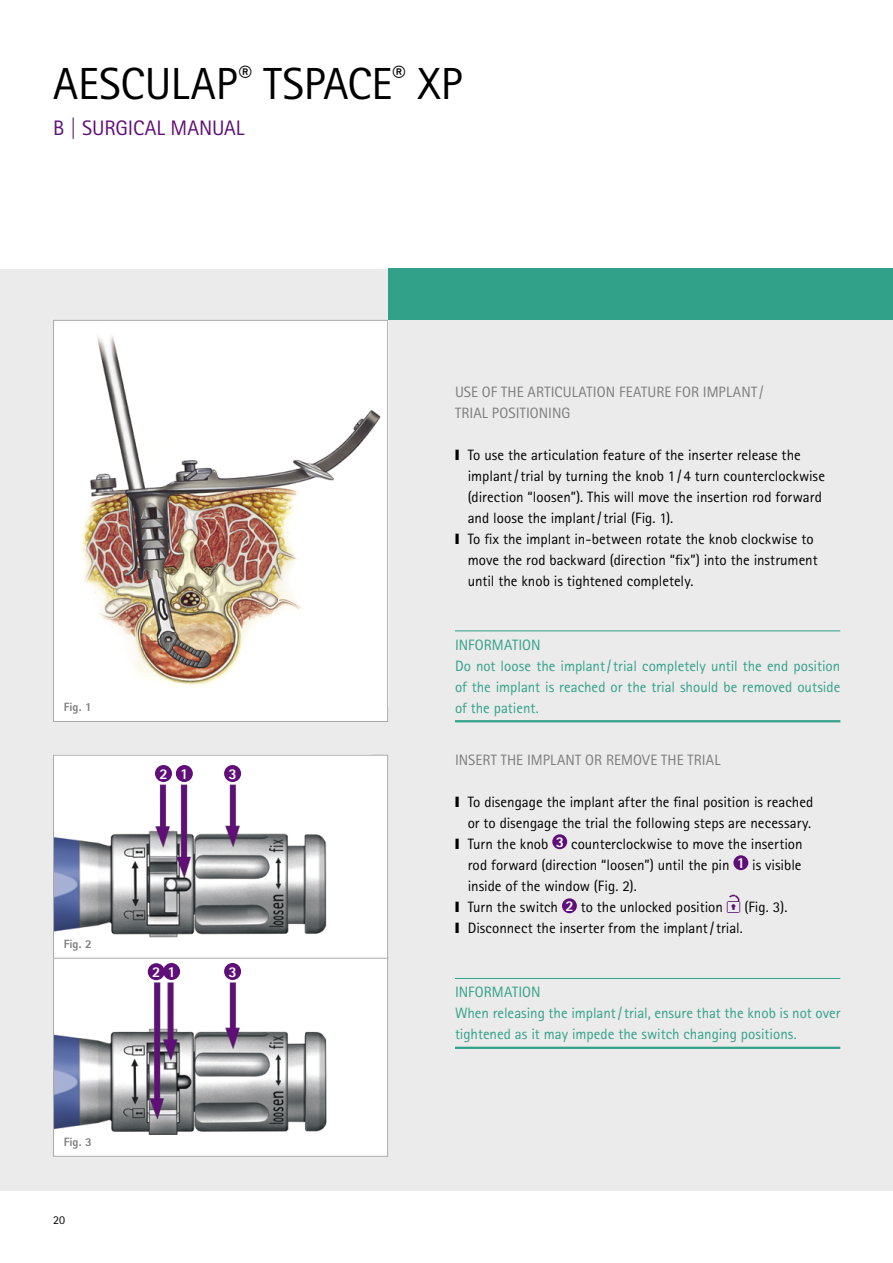
<style>
.page{position:relative;width:893px;height:1263px;background:#fff}
.page>*{position:absolute;margin:0;border:0;box-sizing:border-box;transform-origin:0 0}
.t1{font:45px "Rotis Sans Serif Pro";color:#000}
.t2{font:21px "Rotis Sans Serif Pro";letter-spacing:-.01em;color:#600e78}
.t3{font:15px "Rotis Sans Serif Pro";color:#000}
.t4{font:15px/21px "Rotis Sans Serif Pro";color:#32a189}
.t5{font:15px/21px "Rotis Sans Serif Pro";letter-spacing:.005em;color:#7c7c7c}
.t6{font:800 15px "Rotis Sans Serif Pro";color:#fff}
.t7{font:800 12px "Rotis Sans Serif Pro";color:#7c7c7c}
.t8{font:12px "Rotis Sans Serif Pro";color:#000}
.s1{font-weight:800;color:#fff}
</style>
<div class="page">
<div style="left:0;top:269px;width:893px;height:922px;background:#ebebeb"></div>
<div style="left:54px;top:320px;width:334px;height:401px;background:#fff"></div>
<img style="left:81px;top:336px;width:300px;height:350px">
<div style="left:53px;top:320px;width:335px;height:402px;border:1px solid #aaa"></div>
<div style="left:388px;top:269px;width:505px;height:51px;background:#32a189"></div>
<div style="left:552px;top:834px;width:15px;height:15px;background:#600e78;border-radius:50%"></div>
<div style="left:733px;top:855px;width:15px;height:15px;background:#600e78;border-radius:50%"></div>
<div style="left:562px;top:898px;width:15px;height:15px;background:#600e78;border-radius:50%"></div>
<img style="left:727px;top:894px;width:13px;height:18px">
<hr style="left:455px;top:630px;width:385px;height:1px;background:#32a189">
<hr style="left:455px;top:720px;width:385px;height:2px;background:#32a189">
<hr style="left:455px;top:978px;width:385px;height:1px;background:#32a189">
<hr style="left:455px;top:1047px;width:385px;height:2px;background:#32a189">
<div style="left:54px;top:958px;width:334px;height:198px;background:#fff"></div>
<img style="left:55px;top:963px;width:272px;height:172px">
<div style="left:53px;top:958px;width:335px;height:199px;border:1px solid #aaa"></div>
<svg style="left:55px;top:757px;width:331px;height:199px;background:#d2d1d6"></svg>
<div style="left:53px;top:755px;width:335px;height:203px;border:1px solid #aaa"></div>
<div style="left:224px;top:765px;width:17px;height:17px;background:#600e78;border-radius:50%"></div>
<div style="left:224px;top:963px;width:17px;height:17px;background:#600e78;border-radius:50%"></div>
<div style="left:176px;top:765px;width:17px;height:17px;background:#600e78;border-radius:50%"></div>
<div style="left:163px;top:963px;width:17px;height:17px;background:#600e78;border-radius:50%"></div>
<div style="left:155px;top:765px;width:17px;height:17px;background:#600e78;border-radius:50%"></div>
<div style="left:148px;top:963px;width:17px;height:17px;background:#600e78;border-radius:50%"></div>
<h1 class="t1" style="left:53px;top:57px;width:411px">AESCULAP<sup>®</sup> TSPACE<sup>®</sup> XP</h1>
<h2 class="t2" style="left:53px;top:116px;width:193px">B | SURGICAL MANUAL</h2>
<p class="t7" style="left:64px;top:699px;width:29px">Fig. 1</p>
<p class="t6" style="left:159px;top:764px;width:10px">2</p>
<p class="t6" style="left:180px;top:764px;width:10px">1</p>
<p class="t6" style="left:228px;top:764px;width:10px">3</p>
<p class="t7" style="left:64px;top:936px;width:29px">Fig. 2</p>
<p class="t6" style="left:152px;top:962px;width:10px">2</p>
<p class="t6" style="left:167px;top:962px;width:10px">1</p>
<p class="t6" style="left:228px;top:962px;width:10px">3</p>
<p class="t7" style="left:64px;top:1134px;width:29px">Fig. 3</p>
<p class="t8" style="left:53px;top:1213px;width:13px">20</p>
<p class="t5" style="left:455px;top:382px;width:310px">USE OF THE ARTICULATION FEATURE FOR IMPLANT /<br>TRIAL POSITIONING</p>
<p class="t3" style="left:455px;top:446px;width:347px">❙ To use the articulation feature of the inserter release the</p>
<p class="t3" style="left:468px;top:467px;width:359px">implant/trial by turning the knob 1 / 4 turn counterclockwise</p>
<p class="t3" style="left:468px;top:488px;width:356px">(direction “loosen”). This will move the insertion rod forward</p>
<p class="t3" style="left:468px;top:509px;width:207px">and loose the implant/trial (Fig. 1).</p>
<p class="t3" style="left:455px;top:530px;width:360px">❙ To fix the implant in-between rotate the knob clockwise to</p>
<p class="t3" style="left:468px;top:551px;width:351px">move the rod backward (direction “fix”) into the instrument</p>
<p class="t3" style="left:468px;top:572px;width:227px">until the knob is tightened completely.</p>
<p class="t4" style="left:455px;top:634px;width:387px">INFORMATION<br>Do not loose the implant/trial completely until the end position of the implant is reached or the trial should be removed outside of the patient.</p>
<p class="t5" style="left:455px;top:750px;width:267px">INSERT THE IMPLANT OR REMOVE THE TRIAL</p>
<p class="t3" style="left:455px;top:793px;width:360px">❙ To disengage the implant after the final position is reached</p>
<p class="t3" style="left:468px;top:814px;width:345px">or to disengage the trial the following steps are necessary.</p>
<p class="t3" style="left:455px;top:835px;width:349px">❙ Turn the knob <sup>3</sup> counterclockwise to move the insertion</p>
<p class="t3" style="left:468px;top:856px;width:335px">rod forward (direction “loosen”) until the pin <sup>1</sup> is visible</p>
<p class="t3" style="left:468px;top:877px;width:171px">inside of the window (Fig. 2).</p>
<p class="t3" style="left:455px;top:898px;width:269px">❙ Turn the switch <span class="s1">2</span> to the unlocked position</p>
<p class="t3" style="left:744px;top:898px;width:45px">(Fig. 3).</p>
<p class="t3" style="left:455px;top:919px;width:289px">❙ Disconnect the inserter from the implant/trial.</p>
<p class="t4" style="left:455px;top:982px;width:387px">INFORMATION<br>When releasing the implant/trial, ensure that the knob is not over tightened as it may impede the switch changing positions.</p>
</div>
